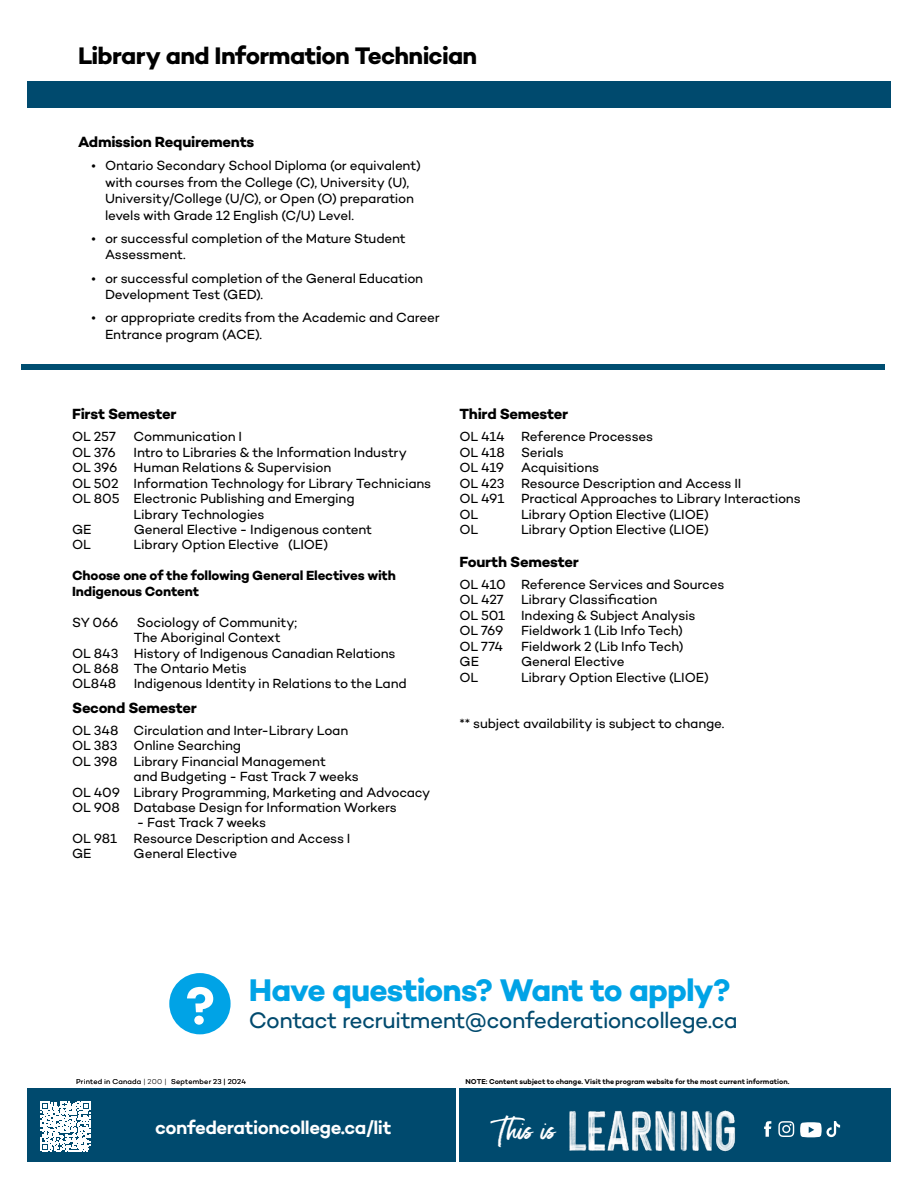
<style>
.page{position:relative;width:918px;height:1188px;background:#fff}
.page>*{position:absolute;margin:0;border:0;box-sizing:border-box;transform-origin:0 0}
.t1{font:700 31.8px "Campton";letter-spacing:-.03em;color:#00a3e6}
.t2{font:30.3px "Moonstone";color:#fff}
.t3{font:700 24.3px "Campton";letter-spacing:-.03em;color:#000}
.t4{font:22.8px "Campton";letter-spacing:-.03em;color:#004a6e}
.t5{font:600 18.9px "Campton";letter-spacing:-.025em;color:#fff}
.t6{font:700 15px "Campton";letter-spacing:-.02em;color:#000}
.t7{font:13.5px/15.5px "Campton";letter-spacing:-.015em;color:#000}
.t8{font:700 13.5px/15.5px "Campton";letter-spacing:-.015em;color:#000}
.t9{font:600 7.2px "Campton";letter-spacing:-.005em;color:#000}
.t10{font:300 7.2px "Campton";letter-spacing:.03em;color:#000}
</style>
<div class="page">
<div style="left:170px;top:974px;width:59px;height:59px;background:#00a3e6;border-radius:50%"></div>
<div style="left:169px;top:973px;width:62px;height:61px;border:2px solid #00a3e6;border-radius:50%"></div>
<svg style="left:187px;top:987px;width:26px;height:38px"></svg>
<div style="left:27px;top:81px;width:864px;height:27px;background:#004a6e"></div>
<div style="left:21px;top:364px;width:864px;height:6px;background:#004e71"></div>
<div style="left:27px;top:1089px;width:864px;height:73px;background:#004a6e"></div>
<hr style="left:456px;top:1087px;width:3px;height:79px;background:#fff">
<svg style="left:41px;top:1102px;width:49px;height:49px"></svg>
<svg style="left:764px;top:1121px;width:7px;height:16px"></svg>
<svg style="left:778px;top:1121px;width:16px;height:16px"></svg>
<svg style="left:800px;top:1121px;width:40px;height:16px"></svg>
<h3 class="t3" style="left:78px;top:40px;width:401px">Library and Information Technician</h3>
<p class="t6" style="left:78px;top:132px;width:178px">Admission Requirements</p>
<p class="t7" style="left:105px;top:157px;width:317px;line-height:16.5px;text-indent:-14px">• Ontario Secondary School Diploma (or equivalent) with courses from the College (C), University (U), University/College (U/C), or Open (O) preparation levels with Grade 12 English (C/U) Level.</p>
<p class="t7" style="left:105px;top:230px;width:302px;line-height:16.5px;text-indent:-14px">• or successful completion of the Mature Student<br>Assessment.</p>
<p class="t7" style="left:105px;top:270px;width:320px;line-height:16.5px;text-indent:-14px">• or successful completion of the General Education<br>Development Test (GED).</p>
<p class="t7" style="left:105px;top:309px;width:336px;line-height:16.5px;text-indent:-14px">• or appropriate credits from the Academic and Career<br>Entrance program (ACE).</p>
<p class="t6" style="left:72px;top:404px;width:106px">First Semester</p>
<p class="t7" style="left:72px;top:429px;width:45px">OL 257</p>
<p class="t7" style="left:134px;top:429px;width:110px">Communication I</p>
<p class="t7" style="left:72px;top:444px;width:45px">OL 376</p>
<p class="t7" style="left:134px;top:444px;width:275px">Intro to Libraries &amp; the Information Industry</p>
<p class="t7" style="left:72px;top:460px;width:261px">OL 396 Human Relations &amp; Supervision</p>
<p class="t7" style="left:72px;top:475px;width:361px">OL 502 Information Technology for Library Technicians</p>
<p class="t7" style="left:72px;top:491px;width:284px">OL 805 Electronic Publishing and Emerging</p>
<p class="t7" style="left:134px;top:506px;width:132px">Library Technologies</p>
<p class="t7" style="left:72px;top:521px;width:21px">GE</p>
<p class="t7" style="left:134px;top:521px;width:240px">General Elective - Indigenous content</p>
<p class="t7" style="left:72px;top:537px;width:20px">OL</p>
<p class="t7" style="left:134px;top:537px;width:196px">Library Option Elective (LIOE)</p>
<p class="t8" style="left:72px;top:568px;width:325px">Choose one of the following General Electives with<br>Indigenous Content</p>
<p class="t7" style="left:72px;top:614px;width:48px">SY 066</p>
<p class="t7" style="left:137px;top:614px;width:162px">Sociology of Community;</p>
<p class="t7" style="left:134px;top:630px;width:148px">The Aboriginal Context</p>
<p class="t7" style="left:72px;top:645px;width:325px">OL 843 History of Indigenous Canadian Relations</p>
<p class="t7" style="left:72px;top:660px;width:176px">OL 868 The Ontario Metis</p>
<p class="t7" style="left:72px;top:676px;width:46px">OL848</p>
<p class="t7" style="left:134px;top:676px;width:275px">Indigenous Identity in Relations to the Land</p>
<p class="t6" style="left:72px;top:698px;width:126px">Second Semester</p>
<p class="t7" style="left:72px;top:722px;width:278px">OL 348 Circulation and Inter-Library Loan</p>
<p class="t7" style="left:72px;top:738px;width:171px">OL 383 Online Searching</p>
<p class="t7" style="left:72px;top:753px;width:255px">OL 398 Library Financial Management</p>
<p class="t7" style="left:134px;top:768px;width:227px">and Budgeting - Fast Track 7 weeks</p>
<p class="t7" style="left:72px;top:784px;width:360px">OL 409 Library Programming, Marketing and Advocacy</p>
<p class="t7" style="left:72px;top:799px;width:326px">OL 908 Database Design for Information Workers</p>
<p class="t7" style="left:72px;top:815px;width:280px;text-indent:65px">- Fast Track 7 weeks<br>OL 981 Resource Description and Access I<br>GE</p>
<p class="t7" style="left:134px;top:846px;width:105px">General Elective</p>
<p class="t6" style="left:460px;top:404px;width:110px">Third Semester</p>
<p class="t7" style="left:460px;top:429px;width:195px">OL 414 Reference Processes<br>OL 418 Serials<br>OL 419</p>
<p class="t7" style="left:460px;top:460px;width:343px;text-indent:62px">Acquisitions<br>OL 423 Resource Description and Access II<br>OL 491 Practical Approaches to Library Interactions<br>OL</p>
<p class="t7" style="left:521px;top:506px;width:189px">Library Option Elective (LIOE)</p>
<p class="t7" style="left:460px;top:521px;width:20px">OL</p>
<p class="t7" style="left:521px;top:521px;width:189px">Library Option Elective (LIOE)</p>
<p class="t6" style="left:460px;top:552px;width:121px">Fourth Semester</p>
<p class="t7" style="left:460px;top:576px;width:266px">OL 410 Reference Services and Sources<br>OL 427</p>
<p class="t7" style="left:460px;top:592px;width:237px;text-indent:62px">Library Classification<br>OL 501 Indexing &amp; Subject Analysis<br>OL 769</p>
<p class="t7" style="left:521px;top:623px;width:163px">Fieldwork 1 (Lib Info Tech)</p>
<p class="t7" style="left:460px;top:638px;width:45px">OL 774</p>
<p class="t7" style="left:521px;top:638px;width:164px">Fieldwork 2 (Lib Info Tech)</p>
<p class="t7" style="left:460px;top:654px;width:21px">GE</p>
<p class="t7" style="left:521px;top:654px;width:105px">General Elective</p>
<p class="t7" style="left:460px;top:669px;width:20px">OL</p>
<p class="t7" style="left:521px;top:669px;width:189px">Library Option Elective (LIOE)</p>
<p class="t7" style="left:460px;top:715px;width:267px">** subject availability is subject to change.</p>
<h1 class="t1" style="left:249px;top:970px;width:484px">Have questions? Want to apply?</h1>
<h3 class="t4" style="left:249px;top:1006px;width:491px">Contact recruitment@confederationcollege.ca</h3>
<p class="t10" style="left:171px;top:1077px;width:76px">September 23 | 2024</p>
<p class="t9" style="left:465px;top:1077px;width:325px">NOTE: Content subject to change. Visit the program website for the most current information.</p>
<p class="t10" style="left:76px;top:1077px;width:92px">Printed in Canada | 200 |</p>
<h3 class="t5" style="left:155px;top:1116px;width:238px">confederationcollege.ca/lit</h3>
<h2 class="t2" style="left:499px;top:1110px;width:59px">This is</h2>
</div>
